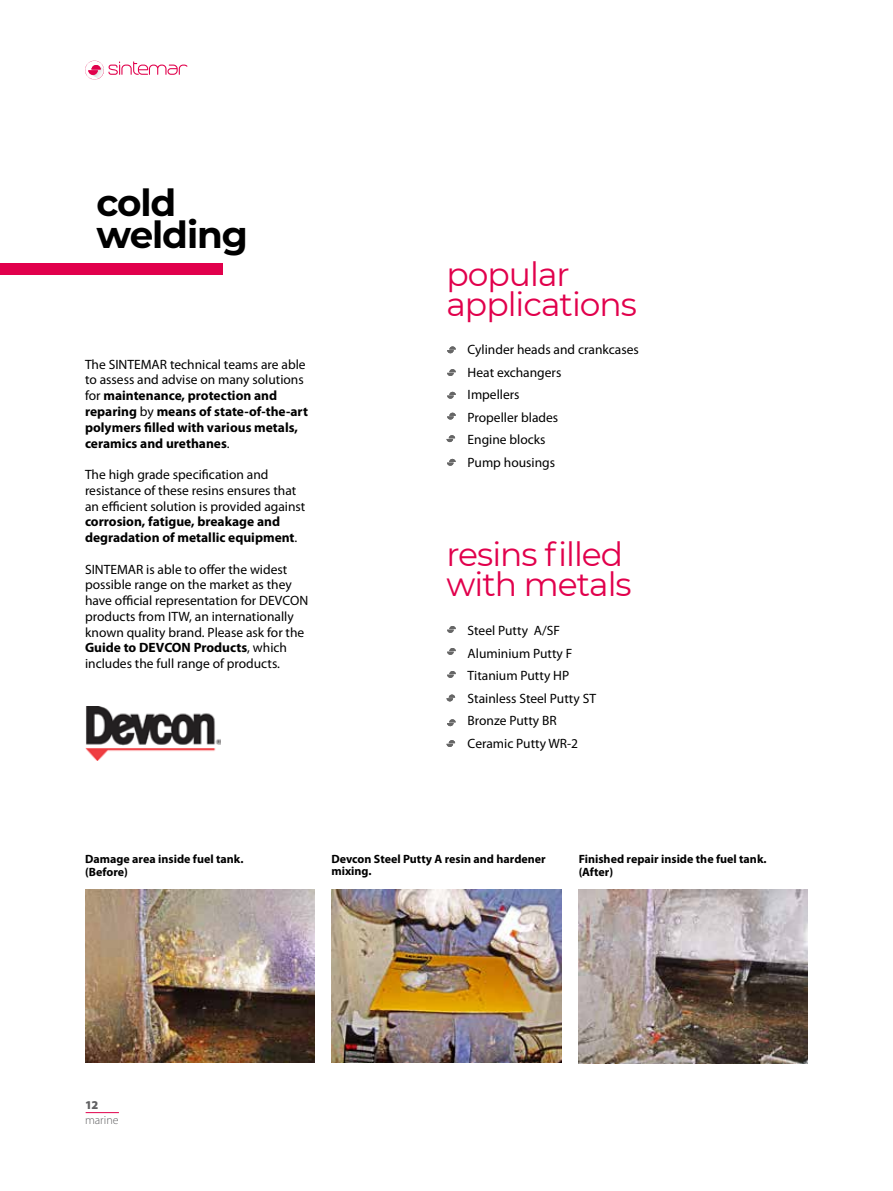
<style>
.page{position:relative;width:893px;height:1191px;background:#fff}
.page>*{position:absolute;margin:0;border:0;box-sizing:border-box;transform-origin:0 0}
.t1{font:700 37.2px/31.3px "Montserrat";letter-spacing:-.03em;color:#000}
.t2{font:33px/30px "Montserrat";letter-spacing:-.03em;color:#e1004c}
.t3{font:13.5px/22.5px "Myriad Pro";color:#000}
.t4{font:700 13.5px/15.8px "Myriad Pro";color:#000}
.t5{font:700 12px/13.5px "Myriad Pro";color:#000}
.t6{font:300 12px "Myriad Pro";color:#58585a}
.t7{font:900 12px "Myriad Pro";color:#58585a}
.s1{font-weight:400}
.s2{font-weight:700}
</style>
<div class="page">
<svg style="left:85px;top:61px;width:102px;height:19px"></svg>
<hr style="left:86px;top:1112px;width:33px;height:1px;background:#e1004c">
<div style="left:0;top:263px;width:223px;height:11px;background:#e1004c"></div>
<img style="left:85px;top:890px;width:230px;height:173px">
<img style="left:332px;top:890px;width:229px;height:173px">
<img style="left:578px;top:890px;width:230px;height:173px">
<img style="left:85px;top:706px;width:135px;height:54px">
<svg style="left:447px;top:626px;width:9px;height:7px"></svg>
<svg style="left:447px;top:648px;width:9px;height:7px"></svg>
<svg style="left:447px;top:671px;width:9px;height:7px"></svg>
<svg style="left:446px;top:694px;width:9px;height:7px"></svg>
<svg style="left:447px;top:719px;width:9px;height:7px"></svg>
<svg style="left:447px;top:346px;width:9px;height:7px"></svg>
<svg style="left:447px;top:392px;width:9px;height:7px"></svg>
<svg style="left:447px;top:413px;width:9px;height:6px"></svg>
<svg style="left:446px;top:435px;width:9px;height:7px"></svg>
<svg style="left:447px;top:459px;width:9px;height:7px"></svg>
<svg style="left:447px;top:369px;width:9px;height:7px"></svg>
<svg style="left:446px;top:740px;width:9px;height:7px"></svg>
<h1 class="t1" style="left:97px;top:185px;width:153px">cold welding</h1>
<p class="t4" style="left:85px;top:356px;width:224px"><span class="s1">The SINTEMAR technical teams are able to assess and advise on many solutions for</span> maintenance, protection and reparing <span class="s1">by</span> means of state-of-the-art polymers filled with various metals, ceramics and urethanes<span class="s1">.</span></p>
<p class="t3" style="left:85px;top:466px;width:222px;line-height:15.8px">The high grade specification and resistance of these resins ensures that an efficient solution is provided against</p>
<p class="t4" style="left:85px;top:513px;width:214px">corrosion, fatigue, breakage and degradation of metallic equipment<span class="s1">.</span></p>
<p class="t3" style="left:85px;top:561px;width:225px;line-height:15.8px">SINTEMAR is able to offer the widest possible range on the market as they have official representation for DEVCON products from ITW, an internationally known quality brand. Please ask for the <span class="s2">Guide to DEVCON Products</span>, which includes the full range of products.</p>
<h2 class="t2" style="left:446px;top:258px;width:192px">popular applications</h2>
<p class="t3" style="left:468px;top:338px;width:173px">Cylinder heads and crankcases<br>Heat exchangers<br>Impellers<br>Propeller blades<br>Engine blocks<br>Pump housings</p>
<h2 class="t2" style="left:446px;top:538px;width:187px">resins filled with metals</h2>
<p class="t3" style="left:468px;top:619px;width:130px">Steel Putty A/SF<br>Aluminium Putty F<br>Titanium Putty HP<br>Stainless Steel Putty ST<br>Bronze Putty BR<br>Ceramic Putty WR-2</p>
<p class="t5" style="left:85px;top:851px;width:160px">Damage area inside fuel tank. (Before)</p>
<p class="t5" style="left:331px;top:852px;width:216px;line-height:12px">Devcon Steel Putty A resin and hardener mixing.</p>
<p class="t5" style="left:579px;top:851px;width:189px">Finished repair inside the fuel tank. (After)</p>
<p class="t7" style="left:85px;top:1098px;width:15px">12</p>
<p class="t6" style="left:85px;top:1113px;width:35px">marine</p>
</div>
